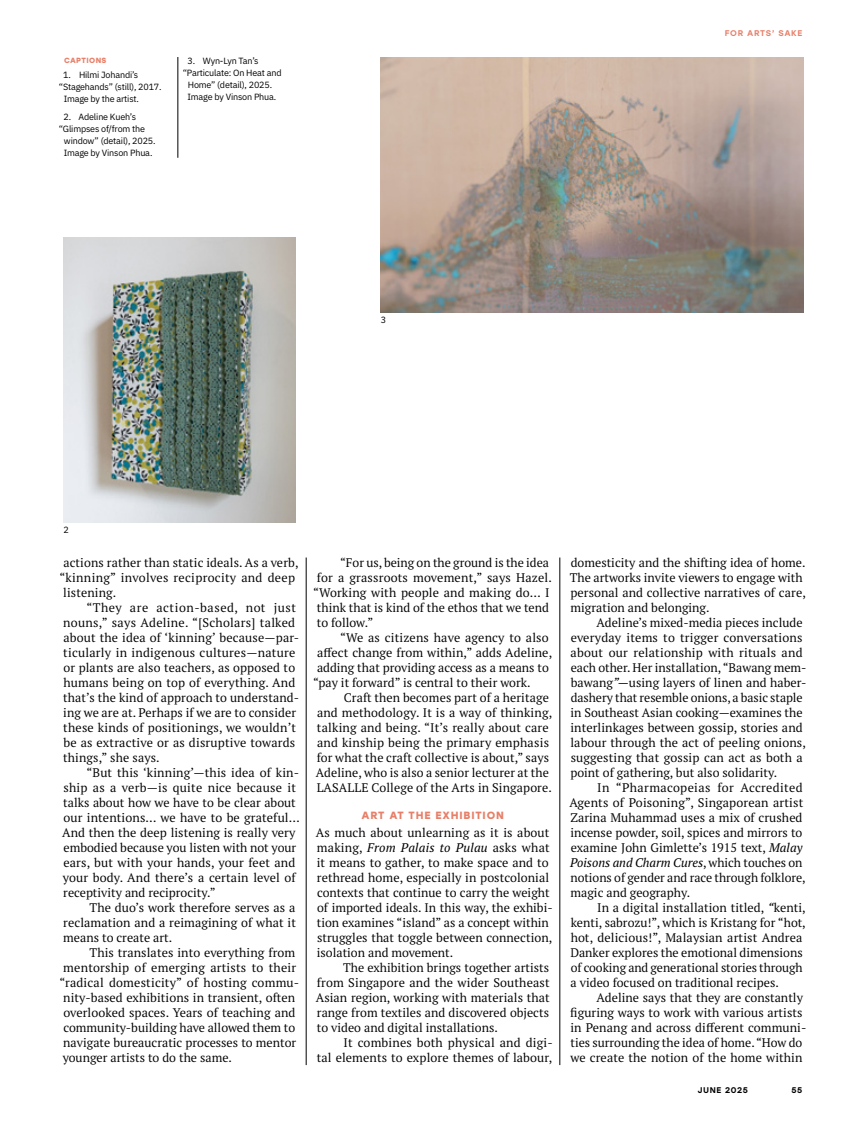
<style>
.page{position:relative;width:851px;height:1127px;background:#fff}
.page>*{position:absolute;margin:0;border:0;box-sizing:border-box;transform-origin:0 0}
.t1{font:12.45px/15px "PT Serif Pro";letter-spacing:.005em;color:#000}
.t2{font:12.45px "PT Serif Pro";letter-spacing:.04em;color:#000}
.t3{font:700 10.5px "Stolzl";letter-spacing:.08em;color:#e87f68}
.t4{font:9px "IBM Plex Sans";letter-spacing:-.02em;color:#000}
.t5{font:500 8.25px "Stolzl";letter-spacing:.08em;color:#e87f68}
.t6{font:500 8.25px "Stolzl";letter-spacing:.08em;color:#000}
.t7{font:700 7.5px "Stolzl";letter-spacing:.05em;color:#e87f68}
.s1{font-style:italic}
</style>
<div class="page">
<hr style="left:306px;top:557px;width:1px;height:508px;background:#000">
<hr style="left:559px;top:557px;width:1px;height:508px;background:#000">
<img style="left:63px;top:237px;width:232px;height:285px">
<img style="left:380px;top:57px;width:423px;height:255px">
<hr style="left:177px;top:57px;width:1px;height:101px;background:#000">
<p class="t7" style="left:64px;top:55px;width:44px">CAPTIONS</p>
<p class="t4" style="left:63px;top:68px;width:76px">1. Hilmi Johandi’s</p>
<p class="t4" style="left:59px;top:80px;width:104px">“Stagehands” (still), 2017.</p>
<p class="t4" style="left:64px;top:92px;width:77px">Image by the artist.</p>
<p class="t4" style="left:64px;top:110px;width:74px">2. Adeline Kueh’s</p>
<p class="t4" style="left:59px;top:122px;width:88px">“Glimpses of/from the</p>
<p class="t4" style="left:64px;top:134px;width:93px">window” (detail), 2025.</p>
<p class="t4" style="left:64px;top:146px;width:90px">Image by Vinson Phua.</p>
<p class="t4" style="left:187px;top:54px;width:73px">3. Wyn-Lyn Tan’s</p>
<p class="t4" style="left:183px;top:66px;width:100px">“Particulate: On Heat and</p>
<p class="t4" style="left:188px;top:78px;width:86px">Home” (detail), 2025.</p>
<p class="t4" style="left:187px;top:90px;width:90px">Image by Vinson Phua.</p>
<p class="t4" style="left:380px;top:313px;width:7px">3</p>
<p class="t5" style="left:724px;top:28px;width:79px">FOR ARTS’ SAKE</p>
<p class="t4" style="left:64px;top:523px;width:7px">2</p>
<p class="t1" style="left:63px;top:555px;width:237px">actions rather than static ideals. As a verb,</p>
<p class="t1" style="left:59px;top:570px;width:237px">“kinning” involves reciprocity and deep</p>
<p class="t1" style="left:63px;top:585px;width:55px">listening.</p>
<p class="t2" style="left:86px;top:599px;width:211px">“They are action-based, not just</p>
<p class="t1" style="left:63px;top:615px;width:233px">nouns,” says Adeline. “[Scholars] talked</p>
<p class="t1" style="left:63px;top:630px;width:237px">about the idea of ‘kinning’ because—par-</p>
<p class="t1" style="left:63px;top:645px;width:234px">ticularly in indigenous cultures—nature</p>
<p class="t1" style="left:63px;top:660px;width:233px">or plants are also teachers, as opposed to</p>
<p class="t1" style="left:63px;top:675px;width:233px">humans being on top of everything. And</p>
<p class="t1" style="left:63px;top:690px;width:237px">that’s the kind of approach to understand-</p>
<p class="t1" style="left:63px;top:705px;width:234px">ing we are at. Perhaps if we are to consider</p>
<p class="t1" style="left:63px;top:720px;width:234px">these kinds of positionings, we wouldn’t</p>
<p class="t1" style="left:63px;top:735px;width:233px">be as extractive or as disruptive towards</p>
<p class="t1" style="left:63px;top:750px;width:98px">things,” she says.</p>
<p class="t1" style="left:86px;top:765px;width:214px">“But this ‘kinning’—this idea of kin-</p>
<p class="t1" style="left:63px;top:780px;width:234px">ship as a verb—is quite nice because it</p>
<p class="t1" style="left:63px;top:795px;width:234px">talks about how we have to be clear about</p>
<p class="t1" style="left:63px;top:810px;width:238px">our intentions… we have to be grateful…</p>
<p class="t1" style="left:62px;top:825px;width:235px">And then the deep listening is really very</p>
<p class="t1" style="left:63px;top:840px;width:234px">embodied because you listen with not your</p>
<p class="t1" style="left:63px;top:855px;width:233px">ears, but with your hands, your feet and</p>
<p class="t1" style="left:63px;top:870px;width:234px">your body. And there’s a certain level of</p>
<p class="t1" style="left:63px;top:885px;width:154px">receptivity and reciprocity.”</p>
<p class="t1" style="left:89px;top:900px;width:207px">The duo’s work therefore serves as a</p>
<p class="t1" style="left:63px;top:915px;width:234px">reclamation and a reimagining of what it</p>
<p class="t1" style="left:63px;top:930px;width:110px">means to create art.</p>
<p class="t1" style="left:89px;top:945px;width:207px">This translates into everything from</p>
<p class="t1" style="left:63px;top:960px;width:234px">mentorship of emerging artists to their</p>
<p class="t1" style="left:59px;top:975px;width:241px">“radical domesticity” of hosting commu-</p>
<p class="t1" style="left:63px;top:990px;width:233px">nity-based exhibitions in transient, often</p>
<p class="t1" style="left:63px;top:1005px;width:233px">overlooked spaces. Years of teaching and</p>
<p class="t1" style="left:63px;top:1020px;width:233px">community-building have allowed them to</p>
<p class="t1" style="left:63px;top:1035px;width:234px">navigate bureaucratic processes to mentor</p>
<p class="t1" style="left:63px;top:1050px;width:171px">younger artists to do the same.</p>
<p class="t1" style="left:340px;top:555px;width:210px">“For us, being on the ground is the idea</p>
<p class="t1" style="left:317px;top:570px;width:236px">for a grassroots movement,” says Hazel.</p>
<p class="t1" style="left:313px;top:585px;width:238px">“Working with people and making do… I</p>
<p class="t1" style="left:317px;top:600px;width:233px">think that is kind of the ethos that we tend</p>
<p class="t1" style="left:317px;top:615px;width:58px">to follow.”</p>
<p class="t1" style="left:340px;top:630px;width:210px">“We as citizens have agency to also</p>
<p class="t1" style="left:317px;top:645px;width:237px">affect change from within,” adds Adeline,</p>
<p class="t1" style="left:317px;top:660px;width:233px">adding that providing access as a means to</p>
<p class="t1" style="left:313px;top:675px;width:219px">“pay it forward” is central to their work.</p>
<p class="t1" style="left:343px;top:690px;width:207px">Craft then becomes part of a heritage</p>
<p class="t1" style="left:317px;top:705px;width:237px">and methodology. It is a way of thinking,</p>
<p class="t1" style="left:317px;top:720px;width:233px">talking and being. “It’s really about care</p>
<p class="t1" style="left:317px;top:735px;width:233px">and kinship being the primary emphasis</p>
<p class="t1" style="left:317px;top:750px;width:234px">for what the craft collective is about,” says</p>
<p class="t1" style="left:316px;top:765px;width:235px">Adeline, who is also a senior lecturer at the</p>
<p class="t1" style="left:316px;top:780px;width:237px">LASALLE College of the Arts in Singapore.</p>
<p class="t3" style="left:361px;top:808px;width:144px">ART AT THE EXHIBITION</p>
<p class="t1" style="left:316px;top:825px;width:238px">As much about unlearning as it is about making, <span class="s1">From Palais to Pulau</span> asks what it means to gather, to make space and to rethread home, especially in postcolonial contexts that continue to carry the weight of imported ideals. In this way, the exhibi&shy;tion examines “island” as a concept within struggles that toggle between connection, isolation and movement.</p>
<p class="t1" style="left:316px;top:960px;width:235px;text-align:justify;text-indent:27px">The exhibition brings together artists from Singapore and the wider Southeast Asian region, working with materials that range from textiles and discovered objects to video and digital installations.</p>
<p class="t1" style="left:317px;top:1035px;width:237px;text-align:right">It combines both physical and digi-<br>tal elements to explore themes of labour,</p>
<p class="t1" style="left:569px;top:555px;width:237px">domesticity and the shifting idea of home.<br>The artworks invite viewers to engage with personal and collective narratives of care, migration and belonging.</p>
<p class="t1" style="left:570px;top:615px;width:237px;text-indent:26px">Adeline’s mixed-media pieces include everyday items to trigger conversations about our relationship with rituals and each other. Her installation, “Bawang mem&shy;bawang<span class="s1">”—</span>using layers of linen and haber&shy;dashery that resemble onions, a basic staple in Southeast Asian cooking—examines the interlinkages between gossip, stories and labour through the act of peeling onions, suggesting that gossip can act as both a point of gathering, but also solidarity.</p>
<p class="t1" style="left:569px;top:780px;width:238px;text-indent:28px">In “Pharmacopeias for Accredited Agents of Poisoning”, Singaporean artist Zarina Muhammad uses a mix of crushed incense powder, soil, spices and mirrors to examine John Gimlette’s 1915 text, <span class="s1">Malay Poisons and Charm Cures</span>, which touches on notions of gender and race through folklore, magic and geography.</p>
<p class="t1" style="left:570px;top:900px;width:237px;text-indent:27px">In a digital installation titled, <span class="s1">“</span>kenti, kenti, sabrozu!”, which is Kristang for “hot, hot, delicious!”, Malaysian artist Andrea Danker explores the emotional dimensions of cooking and generational stories through a video focused on traditional recipes.</p>
<p class="t1" style="left:570px;top:990px;width:238px;text-indent:26px">Adeline says that they are constantly figuring ways to work with various artists in Penang and across different communi&shy;ties surrounding the idea of home. “How do we create the notion of the home within</p>
<p class="t6" style="left:697px;top:1084px;width:52px">JUNE 2025</p>
<p class="t6" style="left:791px;top:1084px;width:12px">55</p>
</div>
